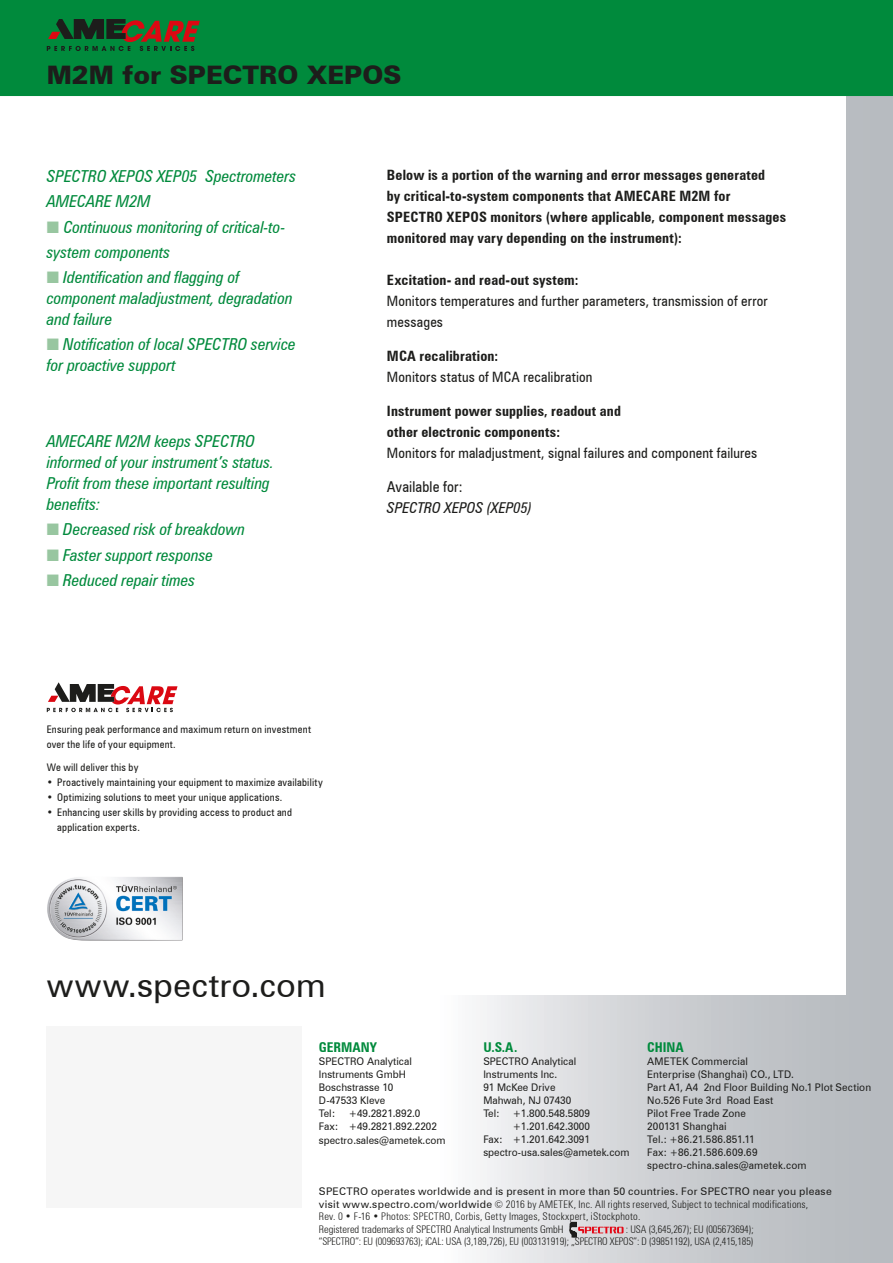
<style>
.page{position:relative;width:893px;height:1263px;background:#fff}
.page>*{position:absolute;margin:0;border:0;box-sizing:border-box;transform-origin:0 0}
.t1{font:33px "Zurich BT";color:#1d1d1b}
.t2{font:900 25.5px "Zurich BT";color:#1d1d1b}
.t3{font:italic condensed 16.5px/21px "Zurich BT";color:#008a3c}
.t4{font:italic condensed 15px "Zurich BT";letter-spacing:-.005em;color:#1d1d1b}
.t5{font:condensed 15px "Zurich BT";letter-spacing:.01em;color:#1d1d1b}
.t6{font:700 condensed 14.25px/21px "Zurich BT";letter-spacing:.015em;color:#1d1d1b}
.t7{font:condensed 14.25px/21px "Zurich BT";letter-spacing:.015em;color:#1d1d1b}
.t8{font:700 condensed 13.5px "Zurich BT";color:#008a3c}
.t9{font:10.5px/13px "Zurich BT";color:#1d1d1b;scale:.95 1}
.t10{font:300 condensed 10.5px/12.6px "Zurich BT";letter-spacing:.02em;color:#1d1d1b}
.t11{font:condensed 10.5px/15px "Zurich BT";letter-spacing:.025em;color:#1d1d1b}
.t12{font:300 condensed 10.5px/12.6px "Zurich BT";color:#1d1d1b;text-align:right;scale:.95 1}
.s1{color:#98c6a0}
.s2{font-weight:400;font-stretch:normal}
</style>
<div class="page">
<div style="left:438px;top:0;width:455px;height:1263px;background:linear-gradient(to right,#f6f6f7,#adb2b7)"></div>
<div style="left:0;top:96px;width:845px;height:899px;background:#fff"></div>
<div style="left:47px;top:1026px;width:255px;height:182px;background:#f6f6f6"></div>
<svg style="left:47px;top:682px;width:131px;height:30px"></svg>
<div style="left:1px;top:0;width:891px;height:95px;background:#008a3c"></div>
<div style="left:0;top:0;width:893px;height:96px;border:2px solid #008a3c"></div>
<img style="left:47px;top:876px;width:136px;height:65px">
<svg style="left:570px;top:1222px;width:54px;height:15px"></svg>
<svg style="left:47px;top:19px;width:153px;height:32px"></svg>
<h2 class="t2" style="left:47px;top:59px;width:356px">M2M for SPECTRO XEPOS</h2>
<h3 class="t3" style="left:47px;top:164px;width:251px;line-height:25.2px">SPECTRO XEPOS XEP05 Spectrometers<br>AMECARE M2M</h3>
<h3 class="t3" style="left:47px;top:214px;width:240px;line-height:25.2px"><span class="s1">■</span> Continuous monitoring of critical-to&shy;system components</h3>
<h3 class="t3" style="left:47px;top:267px;width:247px"><span class="s1">■</span> Identification and flagging of component maladjustment, degradation and failure</h3>
<h3 class="t3" style="left:47px;top:334px;width:251px"><span class="s1">■</span> Notification of local SPECTRO service for proactive support</h3>
<h3 class="t3" style="left:47px;top:431px;width:229px">AMECARE M2M keeps SPECTRO informed of your instrument’s status.<br>Profit from these important resulting benefits:</h3>
<h3 class="t3" style="left:47px;top:519px;width:200px"><span class="s1">■</span> Decreased risk of breakdown</h3>
<h3 class="t3" style="left:47px;top:544px;width:168px"><span class="s1">■</span> Faster support response</h3>
<h3 class="t3" style="left:47px;top:569px;width:150px"><span class="s1">■</span> Reduced repair times</h3>
<p class="t11" style="left:47px;top:721px;width:266px">Ensuring peak performance and maximum return on investment over the life of your equipment.</p>
<p class="t11" style="left:47px;top:760px;width:93px">We will deliver this by</p>
<p class="t11" style="left:47px;top:775px;width:277px">• Proactively maintaining your equipment to maximize availability</p>
<p class="t11" style="left:47px;top:790px;width:237px">• Optimizing solutions to meet your unique applications.</p>
<p class="t11" style="left:57px;top:805px;width:236px;text-indent:-10px">• Enhancing user skills by providing access to product and application experts.</p>
<h1 class="t1" style="left:47px;top:965px;width:281px">www.spectro.com</h1>
<h3 class="t6" style="left:387px;top:165px;width:401px">Below is a portion of the warning and error messages generated<br>by critical-to-system components that AMECARE M2M for SPECTRO XEPOS monitors (where applicable, component messages monitored may vary depending on the instrument):</h3>
<h3 class="t6" style="left:387px;top:270px;width:193px">Excitation- and read-out system:</h3>
<h3 class="t7" style="left:387px;top:291px;width:382px">Monitors temperatures and further parameters, transmission of error messages</h3>
<h3 class="t6" style="left:387px;top:345px;width:113px">MCA recalibration:</h3>
<h3 class="t7" style="left:387px;top:366px;width:207px">Monitors status of MCA recalibration</h3>
<h3 class="t6" style="left:387px;top:400px;width:235px">Instrument power supplies, readout and other electronic components:</h3>
<h3 class="t7" style="left:387px;top:442px;width:372px">Monitors for maladjustment, signal failures and component failures</h3>
<h3 class="t5" style="left:387px;top:477px;width:77px">Available for:</h3>
<h3 class="t4" style="left:387px;top:498px;width:146px">SPECTRO XEPOS (XEP05)</h3>
<p class="t8" style="left:319px;top:1039px;width:60px">GERMANY</p>
<p class="t9" style="left:319px;top:1054px;width:99px">SPECTRO Analytical<br>Instruments GmbH<br>Boschstrasse 10<br>D-47533 Kleve<br>Tel:</p>
<p class="t9" style="left:319px;top:1106px;width:135px;text-indent:30px">+49.2821.892.0<br>Fax: +49.2821.892.2202 spectro.sales@ametek.com</p>
<p class="t8" style="left:483px;top:1039px;width:35px">U.S.A.</p>
<p class="t9" style="left:483px;top:1054px;width:99px">SPECTRO Analytical</p>
<p class="t9" style="left:483px;top:1067px;width:79px">Instruments Inc.</p>
<p class="t9" style="left:483px;top:1080px;width:77px">91 McKee Drive</p>
<p class="t9" style="left:483px;top:1093px;width:94px">Mahwah, NJ 07430</p>
<p class="t9" style="left:483px;top:1106px;width:114px">Tel: +1.800.548.5809</p>
<p class="t9" style="left:513px;top:1120px;width:83px">+1.201.642.3000</p>
<p class="t9" style="left:483px;top:1133px;width:114px">Fax: +1.201.642.3091</p>
<p class="t9" style="left:483px;top:1146px;width:155px">spectro-usa.sales@ametek.com</p>
<p class="t8" style="left:647px;top:1039px;width:38px">CHINA</p>
<p class="t9" style="left:647px;top:1054px;width:237px">AMETEK Commercial<br>Enterprise (Shanghai) CO., LTD.<br>Part A1, A4 2nd Floor Building No.1 Plot Section<br>No.526 Fute 3rd Road East<br>Pilot Free Trade Zone<br>200131 Shanghai<br>Tel.: +86.21.586.851.11<br>Fax: +86.21.586.609.69 spectro-china.sales@ametek.com</p>
<p class="t10" style="left:319px;top:1185px;width:514px"><span class="s2">SPECTRO operates worldwide and is present in more than 50 countries. For SPECTRO near you please visit www.spectro.com/worldwide</span> © 2016 by AMETEK, Inc. All rights reserved, Subject to technical modifications,<br>Rev. 0 • F-16 • Photos: SPECTRO, Corbis, Getty Images, Stockxpert, iStockphoto.<br>Registered trademarks of SPECTRO Analytical Instruments GmbH</p>
<p class="t12" style="left:319px;top:1223px;width:459px">: USA (3,645,267); EU (005673694);<br>“SPECTRO”: EU (009693763); iCAL: USA (3,189,726), EU (003131919); „SPECTRO XEPOS”: D (39851192), USA (2,415,185)</p>
</div>
